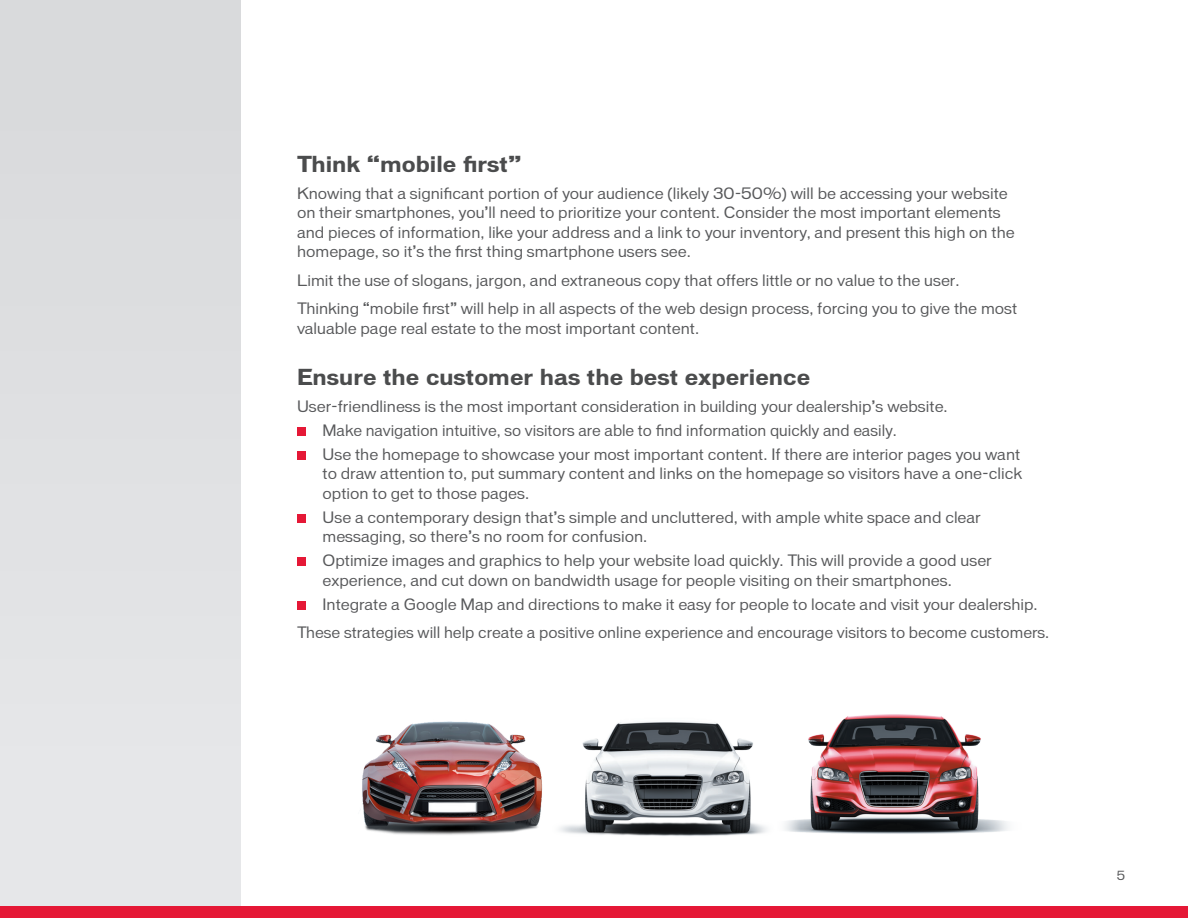
<style>
.page{position:relative;width:1188px;height:918px;background:#fff}
.page>*{position:absolute;margin:0;border:0;box-sizing:border-box;transform-origin:0 0}
.t1{font:700 21px "Vonnes";color:#4b4c4d}
.t2{font:15px/19.5px "Vonnes";color:#57585a}
.t3{font:12px "Vonnes";color:#57585a}
</style>
<div class="page">
<div style="left:0;top:0;width:240px;height:918px;background:#e0e1e3"></div>
<div style="left:0;top:906px;width:1188px;height:12px;background:#e51836"></div>
<div style="left:297px;top:427px;width:9px;height:9px;background:#e51836"></div>
<div style="left:297px;top:451px;width:9px;height:9px;background:#e51836"></div>
<div style="left:297px;top:514px;width:9px;height:9px;background:#e51836"></div>
<div style="left:297px;top:557px;width:9px;height:9px;background:#e51836"></div>
<div style="left:297px;top:601px;width:9px;height:9px;background:#e51836"></div>
<img style="left:362px;top:714px;width:647px;height:122px">
<h1 class="t1" style="left:297px;top:151px;width:226px">Think “mobile first”</h1>
<p class="t2" style="left:297px;top:184px;width:719px">Knowing that a significant portion of your audience (likely 30-50%) will be accessing your website on their smartphones, you’ll need to prioritize your content. Consider the most important elements and pieces of information, like your address and a link to your inventory, and present this high on the homepage, so it’s the first thing smartphone users see.</p>
<p class="t2" style="left:297px;top:266px;width:722px;line-height:28.5px">Limit the use of slogans, jargon, and extraneous copy that offers little or no value to the user.<br>Thinking “mobile first” will help in all aspects of the web design process, forcing you to give the most</p>
<p class="t2" style="left:297px;top:319px;width:404px">valuable page real estate to the most important content.</p>
<h1 class="t1" style="left:297px;top:364px;width:515px">Ensure the customer has the best experience</h1>
<p class="t2" style="left:322px;top:394px;width:699px;line-height:24px;text-indent:-25px">User-friendliness is the most important consideration in building your dealership’s website.<br>Make navigation intuitive, so visitors are able to find information quickly and easily.<br>Use the homepage to showcase your most important content. If there are interior pages you want</p>
<p class="t2" style="left:322px;top:464px;width:701px">to draw attention to, put summary content and links on the homepage so visitors have a one-click option to get to those pages.</p>
<p class="t2" style="left:322px;top:508px;width:660px">Use a contemporary design that’s simple and uncluttered, with ample white space and clear messaging, so there’s no room for confusion.</p>
<p class="t2" style="left:322px;top:551px;width:671px">Optimize images and graphics to help your website load quickly. This will provide a good user experience, and cut down on bandwidth usage for people visiting on their smartphones.</p>
<p class="t2" style="left:297px;top:590px;width:754px;line-height:28.5px;text-indent:26px">Integrate a Google Map and directions to make it easy for people to locate and visit your dealership.<br>These strategies will help create a positive online experience and encourage visitors to become customers.</p>
<p class="t3" style="left:1117px;top:869px;width:10px">5</p>
</div>
